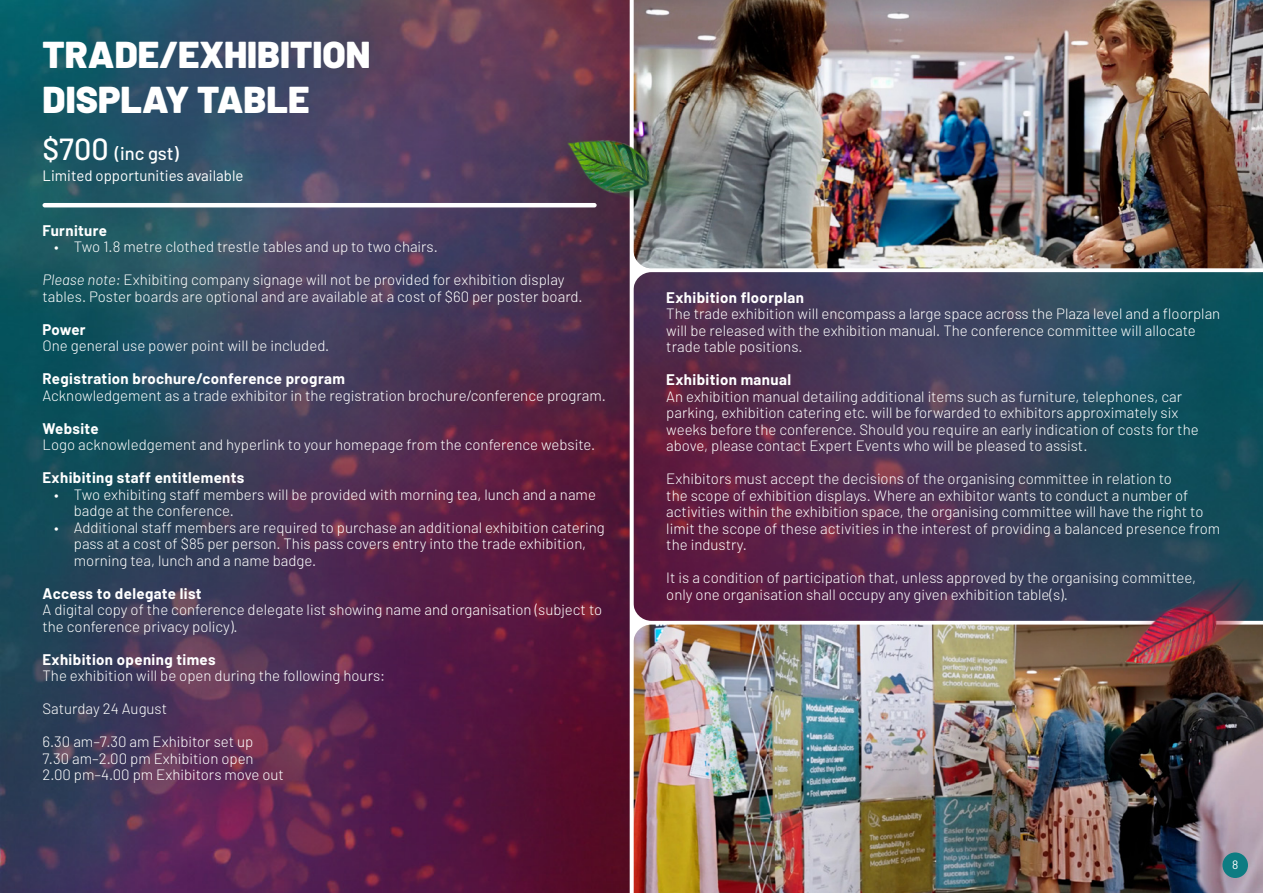
<style>
.page{position:relative;width:1263px;height:893px;background:#fff}
.page>*{position:absolute;margin:0;border:0;box-sizing:border-box;transform-origin:0 0}
.t1{font:900 37.5px/45px "Barlow";color:#fff}
.t2{font:500 18.3px "Barlow";color:#fff}
.t3{font:300 15px/16.5px "Barlow";color:#fff}
.t4{font:700 15px "Barlow";letter-spacing:.025em;color:#fff}
.t5{font:15px "Barlow";color:#fff}
.t6{font:12px "Barlow";color:#fff}
.s1{font-size:30.6px}
.s2{font-style:italic}
</style>
<div class="page">
<img style="left:633px;top:0;width:630px;height:268px">
<img style="left:633px;top:625px;width:630px;height:268px">
<img style="left:0;top:0;width:630px;height:893px">
<img style="left:633px;top:272px;width:630px;height:349px">
<hr style="left:43px;top:203px;width:554px;height:4px;background:#fff;border-radius:2px">
<img style="left:523px;top:75px;width:286px;height:205px">
<img style="left:1038px;top:518px;width:225px;height:181px">
<div style="left:1222px;top:852px;width:26px;height:26px;background:#0d7c82;border-radius:50%"></div>
<h1 class="t1" style="left:43px;top:32px;width:329px">TRADE/EXHIBITION<br>DISPLAY TABLE</h1>
<p class="t2" style="left:43px;top:142px;width:138px"><span class="s1">$700</span> (inc gst)</p>
<p class="t5" style="left:43px;top:165px;width:203px">Limited opportunities available</p>
<p class="t4" style="left:43px;top:219px;width:66px">Furniture</p>
<p class="t3" style="left:54px;top:238px;width:385px">• Two 1.8 metre clothed trestle tables and up to two chairs.</p>
<p class="t3" style="left:43px;top:271px;width:541px"><span class="s2">Please note:</span> Exhibiting company signage will not be provided for exhibition display tables. Poster boards are optional and are available at a cost of $60 per poster board.</p>
<p class="t4" style="left:43px;top:318px;width:45px">Power</p>
<p class="t3" style="left:43px;top:337px;width:288px">One general use power point will be included.</p>
<p class="t4" style="left:43px;top:368px;width:304px">Registration brochure/conference program</p>
<p class="t3" style="left:43px;top:387px;width:565px">Acknowledgement as a trade exhibitor in the registration brochure/conference program.</p>
<p class="t4" style="left:43px;top:417px;width:58px">Website</p>
<p class="t3" style="left:43px;top:436px;width:554px">Logo acknowledgement and hyperlink to your homepage from the conference website.</p>
<p class="t4" style="left:43px;top:467px;width:203px">Exhibiting staff entitlements</p>
<p class="t3" style="left:74px;top:486px;width:524px;text-indent:-20px">• Two exhibiting staff members will be provided with morning tea, lunch and a name badge at the conference.</p>
<p class="t3" style="left:74px;top:519px;width:532px;text-indent:-20px">• Additional staff members are required to purchase an additional exhibition catering pass at a cost of $85 per person. This pass covers entry into the trade exhibition, morning tea, lunch and a name badge.</p>
<p class="t4" style="left:42px;top:582px;width:161px">Access to delegate list</p>
<p class="t3" style="left:42px;top:601px;width:561px">A digital copy of the conference delegate list showing name and organisation (subject to the conference privacy policy).</p>
<p class="t4" style="left:42px;top:648px;width:175px">Exhibition opening times</p>
<p class="t3" style="left:42px;top:667px;width:344px">The exhibition will be open during the following hours:</p>
<p class="t3" style="left:42px;top:700px;width:126px">Saturday 24 August</p>
<p class="t3" style="left:42px;top:733px;width:243px">6.30 am–7.30 am Exhibitor set up<br>7.30 am–2.00 pm Exhibition open<br>2.00 pm–4.00 pm Exhibitors move out</p>
<p class="t4" style="left:666px;top:286px;width:139px">Exhibition floorplan</p>
<p class="t3" style="left:666px;top:305px;width:555px">The trade exhibition will encompass a large space across the Plaza level and a floorplan will be released with the exhibition manual. The conference committee will allocate trade table positions.</p>
<p class="t4" style="left:666px;top:369px;width:126px">Exhibition manual</p>
<p class="t3" style="left:666px;top:388px;width:534px">An exhibition manual detailing additional items such as furniture, telephones, car parking, exhibition catering etc. will be forwarded to exhibitors approximately six weeks before the conference. Should you require an early indication of costs for the above, please contact Expert Events who will be pleased to assist.</p>
<p class="t3" style="left:666px;top:470px;width:555px">Exhibitors must accept the decisions of the organising committee in relation to<br>the scope of exhibition displays. Where an exhibitor wants to conduct a number of activities within the exhibition space, the organising committee will have the right to limit the scope of these activities in the interest of providing a balanced presence from the industry.</p>
<p class="t3" style="left:666px;top:569px;width:531px">It is a condition of participation that, unless approved by the organising committee, only one organisation shall occupy any given exhibition table(s).</p>
<p class="t6" style="left:1232px;top:856px;width:8px">8</p>
</div>
